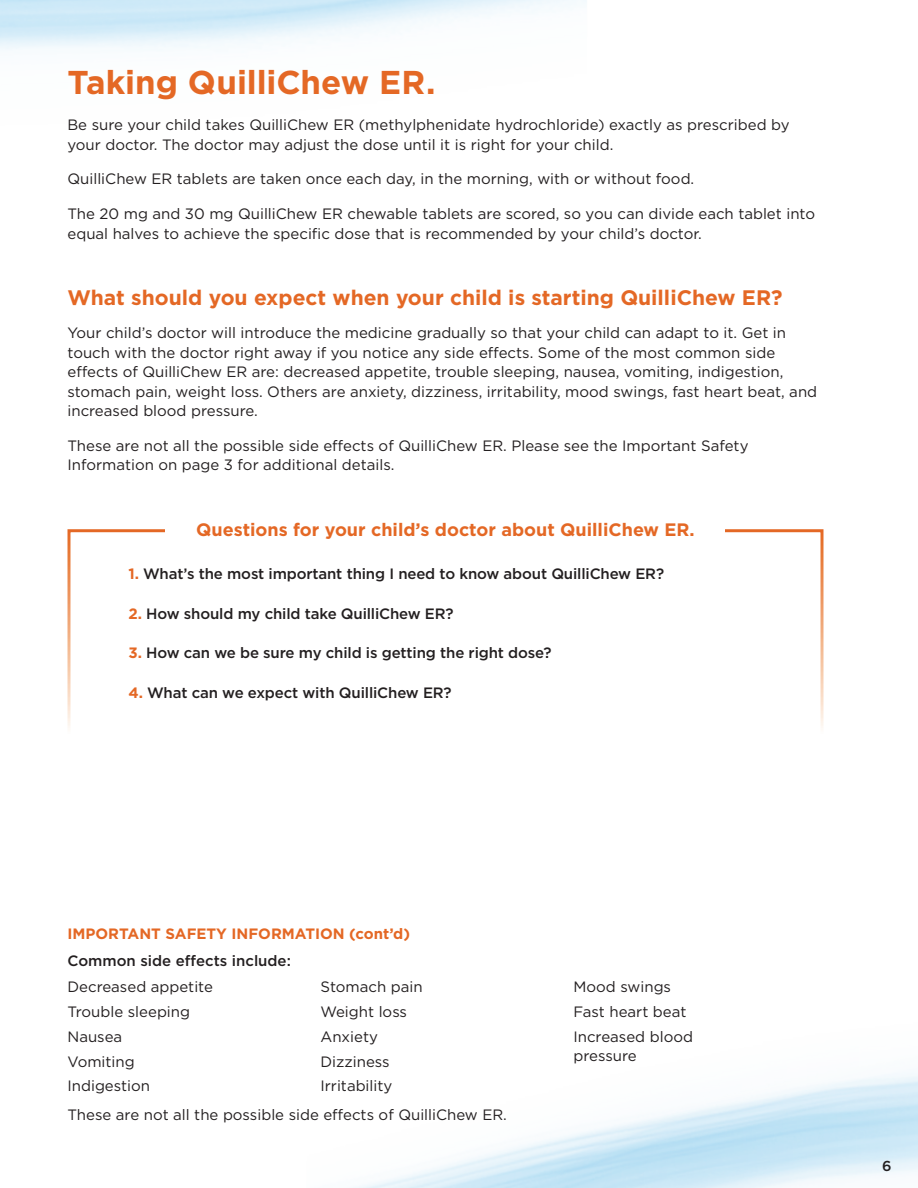
<style>
.page{position:relative;width:918px;height:1188px;background:#fff}
.page>*{position:absolute;margin:0;border:0;box-sizing:border-box;transform-origin:0 0}
.t1{font:700 33px "Gotham";color:#e46825}
.t2{font:700 21px "Gotham";color:#e46825}
.t3{font:700 18px "Gotham";color:#e46825}
.t4{font:15px/24.9px "Gotham";color:#231f20}
.t5{font:500 15px "Gotham";letter-spacing:-.01em;color:#231f20}
.t6{font:700 15px "Gotham";color:#e46825}
.t7{font:500 14.4px "Gotham";color:#231f20}
.s1{font-weight:700;color:#e46825}
</style>
<div class="page">
<div style="left:68px;top:529px;width:756px;height:336px;border:3px solid #fff"></div>
<div style="left:166px;top:522px;width:559px;height:37px;background:#fff"></div>
<h1 class="t1" style="left:68px;top:60px;width:370px">Taking QuilliChew ER.</h1>
<p class="t4" style="left:68px;top:115px;width:724px;line-height:19.5px">Be sure your child takes QuilliChew ER (methylphenidate hydrochloride) exactly as prescribed by your doctor. The doctor may adjust the dose until it is right for your child.</p>
<p class="t4" style="left:68px;top:166px;width:628px">QuilliChew ER tablets are taken once each day, in the morning, with or without food.</p>
<p class="t4" style="left:68px;top:204px;width:749px;line-height:19.5px">The 20 mg and 30 mg QuilliChew ER chewable tablets are scored, so you can divide each tablet into equal halves to achieve the specific dose that is recommended by your child’s doctor.</p>
<h2 class="t2" style="left:68px;top:284px;width:717px">What should you expect when your child is starting QuilliChew ER?</h2>
<p class="t4" style="left:68px;top:323px;width:751px;line-height:19.5px">Your child’s doctor will introduce the medicine gradually so that your child can adapt to it. Get in touch with the doctor right away if you notice any side effects. Some of the most common side effects of QuilliChew ER are: decreased appetite, trouble sleeping, nausea, vomiting, indigestion, stomach pain, weight loss. Others are anxiety, dizziness, irritability, mood swings, fast heart beat, and increased blood pressure.</p>
<p class="t4" style="left:68px;top:435px;width:683px;line-height:19.5px">These are not all the possible side effects of QuilliChew ER. Please see the Important Safety<br>Information on page 3 for additional details.</p>
<p class="t3" style="left:196px;top:518px;width:500px">Questions for your child’s doctor about QuilliChew ER.</p>
<p class="t5" style="left:129px;top:564px;width:537px"><span class="s1">1.</span> What’s the most important thing I need to know about QuilliChew ER?</p>
<p class="t5" style="left:129px;top:604px;width:327px"><span class="s1">2.</span> How should my child take QuilliChew ER?</p>
<p class="t5" style="left:129px;top:643px;width:425px"><span class="s1">3.</span> How can we be sure my child is getting the right dose?</p>
<p class="t5" style="left:129px;top:683px;width:325px"><span class="s1">4.</span> What can we expect with QuilliChew ER?</p>
<p class="t6" style="left:67px;top:924px;width:344px">IMPORTANT SAFETY INFORMATION (cont’d)</p>
<p class="t5" style="left:67px;top:951px;width:225px">Common side effects include:</p>
<p class="t4" style="left:67px;top:974px;width:147px">Decreased appetite<br>Trouble sleeping<br>Nausea<br>Vomiting<br>Indigestion</p>
<p class="t4" style="left:320px;top:974px;width:104px">Stomach pain<br>Weight loss<br>Anxiety<br>Dizziness<br>Irritability</p>
<p class="t4" style="left:573px;top:974px;width:121px">Mood swings<br>Fast heart beat<br>Increased blood</p>
<p class="t4" style="left:573px;top:1043px;width:65px">pressure</p>
<p class="t4" style="left:67px;top:1102px;width:441px">These are not all the possible side effects of QuilliChew ER.</p>
<p class="t7" style="left:882px;top:1157px;width:11px">6</p>
</div>
